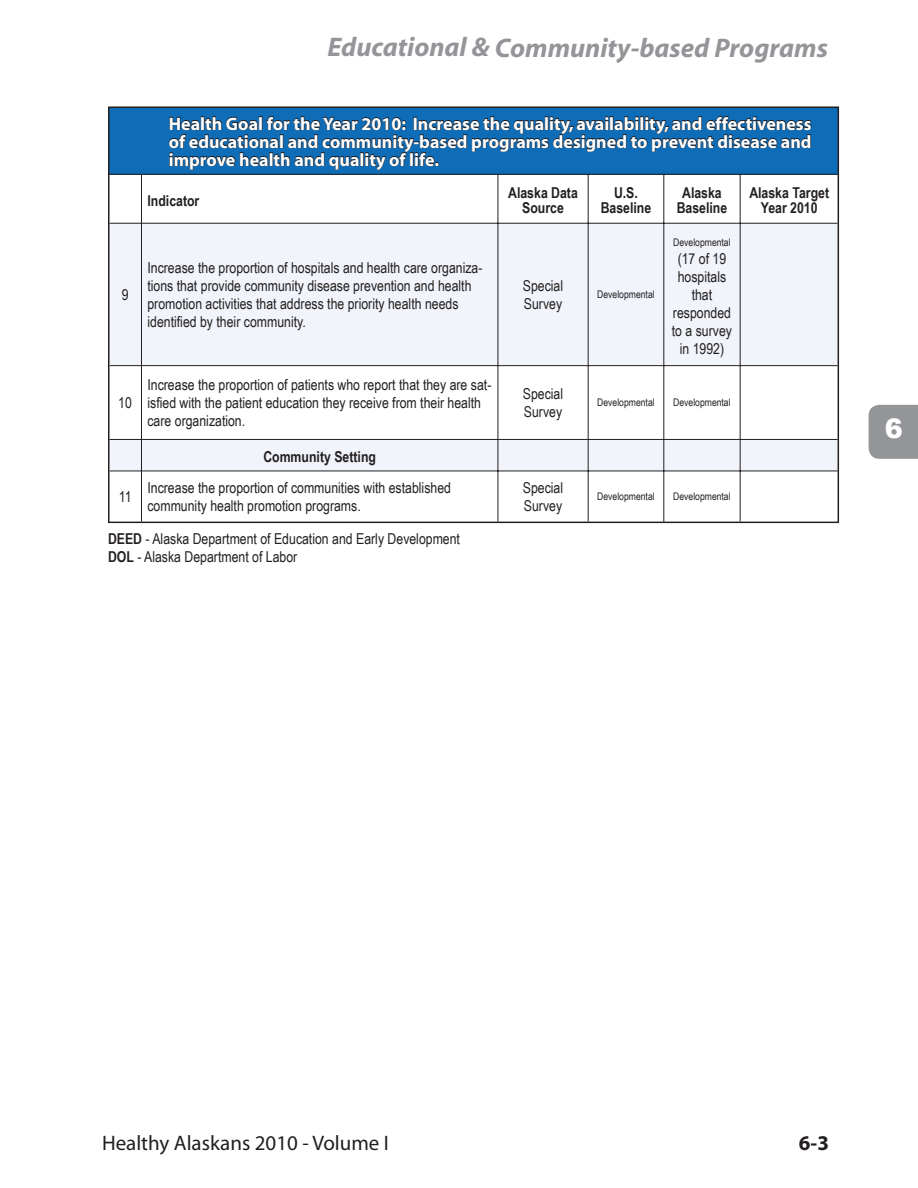
<style>
.page{position:relative;width:918px;height:1188px;background:#fff}
.page>*{position:absolute;margin:0;border:0;box-sizing:border-box;transform-origin:0 0}
.t1{font:italic 700 27px "Myriad";color:#939598}
.t2{font:900 27px "Arial";color:#fff}
.t3{font:21px "Myriad";color:#231f20}
.t4{font:700 21px "Myriad";color:#231f20}
.t5{font:700 18px "Myriad";color:#fff}
.t6{font:15px/18px "Arial Narrow";color:#231f20}
.t7{font:700 15px/15px "Arial Narrow";color:#231f20;text-align:center}
.t8{font:10.5px "Arial Narrow";color:#231f20}
.s1{font-weight:700}
</style>
<div class="page">
<div style="left:869px;top:405px;width:49px;height:54px;background:#939598"></div>
<div style="left:109px;top:107px;width:729px;height:67px;background:#0f6cb6"></div>
<svg style="left:110px;top:224px;width:728px;height:247px;fill:#f1f4fa"></svg>
<hr style="left:108px;top:108px;width:2px;height:66px;background:#231f20">
<hr style="left:838px;top:108px;width:1px;height:66px;background:#231f20">
<hr style="left:108px;top:174px;width:2px;height:49px;background:#231f20">
<hr style="left:838px;top:174px;width:1px;height:49px;background:#231f20">
<hr style="left:108px;top:223px;width:2px;height:143px;background:#231f20">
<hr style="left:838px;top:223px;width:1px;height:143px;background:#231f20">
<hr style="left:108px;top:366px;width:2px;height:73px;background:#231f20">
<hr style="left:838px;top:366px;width:1px;height:73px;background:#231f20">
<hr style="left:108px;top:439px;width:2px;height:32px;background:#231f20">
<hr style="left:838px;top:439px;width:1px;height:32px;background:#231f20">
<hr style="left:108px;top:471px;width:2px;height:51px;background:#231f20">
<hr style="left:838px;top:471px;width:1px;height:51px;background:#231f20">
<hr style="left:108px;top:522px;width:33px;height:1px;background:#231f20">
<hr style="left:141px;top:522px;width:357px;height:1px;background:#231f20">
<hr style="left:498px;top:522px;width:90px;height:1px;background:#231f20">
<hr style="left:588px;top:522px;width:76px;height:1px;background:#231f20">
<hr style="left:664px;top:522px;width:76px;height:1px;background:#231f20">
<hr style="left:740px;top:522px;width:99px;height:1px;background:#231f20">
<hr style="left:110px;top:174px;width:31px;height:1px;background:#231f20">
<hr style="left:142px;top:174px;width:356px;height:1px;background:#231f20">
<hr style="left:141px;top:174px;width:1px;height:49px;background:#231f20">
<hr style="left:498px;top:174px;width:1px;height:49px;background:#231f20">
<hr style="left:588px;top:174px;width:1px;height:49px;background:#231f20">
<hr style="left:664px;top:174px;width:1px;height:49px;background:#231f20">
<hr style="left:740px;top:174px;width:98px;height:1px;background:#231f20">
<hr style="left:740px;top:174px;width:1px;height:49px;background:#231f20">
<hr style="left:110px;top:223px;width:32px;height:1px;background:#231f20">
<hr style="left:142px;top:223px;width:356px;height:1px;background:#231f20">
<hr style="left:141px;top:223px;width:1px;height:142px;background:#231f20">
<hr style="left:498px;top:223px;width:90px;height:1px;background:#231f20">
<hr style="left:498px;top:223px;width:1px;height:142px;background:#231f20">
<hr style="left:588px;top:223px;width:76px;height:1px;background:#231f20">
<hr style="left:588px;top:223px;width:1px;height:142px;background:#231f20">
<hr style="left:664px;top:223px;width:76px;height:1px;background:#231f20">
<hr style="left:664px;top:223px;width:1px;height:142px;background:#231f20">
<hr style="left:740px;top:223px;width:98px;height:1px;background:#231f20">
<hr style="left:740px;top:223px;width:1px;height:142px;background:#231f20">
<hr style="left:110px;top:365px;width:32px;height:1px;background:#231f20">
<hr style="left:142px;top:365px;width:356px;height:1px;background:#231f20">
<hr style="left:141px;top:366px;width:1px;height:73px;background:#231f20">
<hr style="left:498px;top:365px;width:90px;height:1px;background:#231f20">
<hr style="left:498px;top:366px;width:1px;height:73px;background:#231f20">
<hr style="left:588px;top:365px;width:76px;height:1px;background:#231f20">
<hr style="left:588px;top:366px;width:1px;height:73px;background:#231f20">
<hr style="left:664px;top:365px;width:76px;height:1px;background:#231f20">
<hr style="left:664px;top:366px;width:1px;height:73px;background:#231f20">
<hr style="left:740px;top:365px;width:98px;height:1px;background:#231f20">
<hr style="left:740px;top:366px;width:1px;height:73px;background:#231f20">
<hr style="left:110px;top:439px;width:32px;height:1px;background:#231f20">
<hr style="left:142px;top:439px;width:356px;height:1px;background:#231f20">
<hr style="left:141px;top:440px;width:1px;height:31px;background:#231f20">
<hr style="left:498px;top:439px;width:90px;height:1px;background:#231f20">
<hr style="left:498px;top:440px;width:1px;height:31px;background:#231f20">
<hr style="left:588px;top:439px;width:76px;height:1px;background:#231f20">
<hr style="left:588px;top:440px;width:1px;height:31px;background:#231f20">
<hr style="left:664px;top:439px;width:76px;height:1px;background:#231f20">
<hr style="left:664px;top:440px;width:1px;height:31px;background:#231f20">
<hr style="left:740px;top:439px;width:98px;height:1px;background:#231f20">
<hr style="left:740px;top:440px;width:1px;height:31px;background:#231f20">
<hr style="left:110px;top:471px;width:32px;height:1px;background:#231f20">
<hr style="left:142px;top:471px;width:356px;height:1px;background:#231f20">
<hr style="left:141px;top:471px;width:1px;height:51px;background:#231f20">
<hr style="left:498px;top:471px;width:90px;height:1px;background:#231f20">
<hr style="left:498px;top:471px;width:1px;height:51px;background:#231f20">
<hr style="left:588px;top:471px;width:76px;height:1px;background:#231f20">
<hr style="left:588px;top:471px;width:1px;height:51px;background:#231f20">
<hr style="left:664px;top:471px;width:76px;height:1px;background:#231f20">
<hr style="left:664px;top:471px;width:1px;height:51px;background:#231f20">
<hr style="left:740px;top:471px;width:98px;height:1px;background:#231f20">
<hr style="left:740px;top:471px;width:1px;height:51px;background:#231f20">
<hr style="left:108px;top:106px;width:33px;height:2px;background:#231f20">
<hr style="left:141px;top:106px;width:357px;height:2px;background:#231f20">
<hr style="left:498px;top:106px;width:90px;height:2px;background:#231f20">
<hr style="left:588px;top:106px;width:76px;height:2px;background:#231f20">
<hr style="left:664px;top:106px;width:76px;height:2px;background:#231f20">
<hr style="left:740px;top:106px;width:99px;height:2px;background:#231f20">
<svg style="left:169px;top:116px;width:643px;height:66px"></svg>
<h1 class="t1" style="left:327px;top:34px;width:502px">Educational &amp; Community-based Programs</h1>
<p class="t6" style="left:122px;top:286px;width:8px">9</p>
<p class="t6" style="left:118px;top:394px;width:15px">10</p>
<p class="t5" style="left:169px;top:114px;width:644px">Health Goal for the Year 2010: Increase the quality, availability, and effectiveness</p>
<p class="t5" style="left:169px;top:132px;width:644px">of educational and community-based programs designed to prevent disease and</p>
<p class="t5" style="left:169px;top:150px;width:272px">improve health and quality of life.</p>
<p class="t7" style="left:147px;top:193px;width:53px">Indicator</p>
<p class="t7" style="left:508px;top:185px;width:71px">Alaska Data<br>Source</p>
<p class="t7" style="left:614px;top:185px;width:25px">U.S.</p>
<p class="t7" style="left:677px;top:185px;width:52px">Alaska<br>Baseline</p>
<p class="t7" style="left:749px;top:185px;width:81px">Alaska Target</p>
<p class="t7" style="left:761px;top:200px;width:58px">Year 2010</p>
<p class="t7" style="left:601px;top:200px;width:52px">Baseline</p>
<p class="t6" style="left:147px;top:259px;width:337px">Increase the proportion of hospitals and health care organiza&shy;tions that provide community disease prevention and health promotion activities that address the priority health needs identified by their community.</p>
<p class="t6" style="left:523px;top:277px;width:42px">Special<br>Survey</p>
<p class="t8" style="left:597px;top:289px;width:59px">Developmental</p>
<p class="t8" style="left:673px;top:236px;width:59px">Developmental</p>
<p class="t6" style="left:672px;top:250px;width:62px;text-align:center">(17 of 19 hospitals that responded to a survey in 1992)</p>
<p class="t6" style="left:147px;top:376px;width:345px">Increase the proportion of patients who report that they are sat&shy;isfied with the patient education they receive from their health care organization.</p>
<p class="t6" style="left:523px;top:385px;width:42px">Special<br>Survey</p>
<p class="t8" style="left:597px;top:397px;width:59px">Developmental</p>
<p class="t8" style="left:673px;top:397px;width:59px">Developmental</p>
<p class="t7" style="left:263px;top:449px;width:114px">Community Setting</p>
<p class="t6" style="left:119px;top:488px;width:14px">11</p>
<p class="t6" style="left:147px;top:479px;width:305px">Increase the proportion of communities with established community health promotion programs.</p>
<p class="t6" style="left:523px;top:479px;width:42px">Special<br>Survey</p>
<p class="t8" style="left:597px;top:491px;width:59px">Developmental</p>
<p class="t8" style="left:673px;top:491px;width:59px">Developmental</p>
<p class="t6" style="left:108px;top:530px;width:354px"><span class="s1">DEED</span> - Alaska Department of Education and Early Development</p>
<p class="t6" style="left:108px;top:548px;width:191px"><span class="s1">DOL</span> - Alaska Department of Labor</p>
<h1 class="t2" style="left:885px;top:413px;width:20px">6</h1>
<h2 class="t3" style="left:102px;top:1132px;width:288px">Healthy Alaskans 2010 - Volume I</h2>
<h2 class="t4" style="left:799px;top:1132px;width:32px">6-3</h2>
</div>
